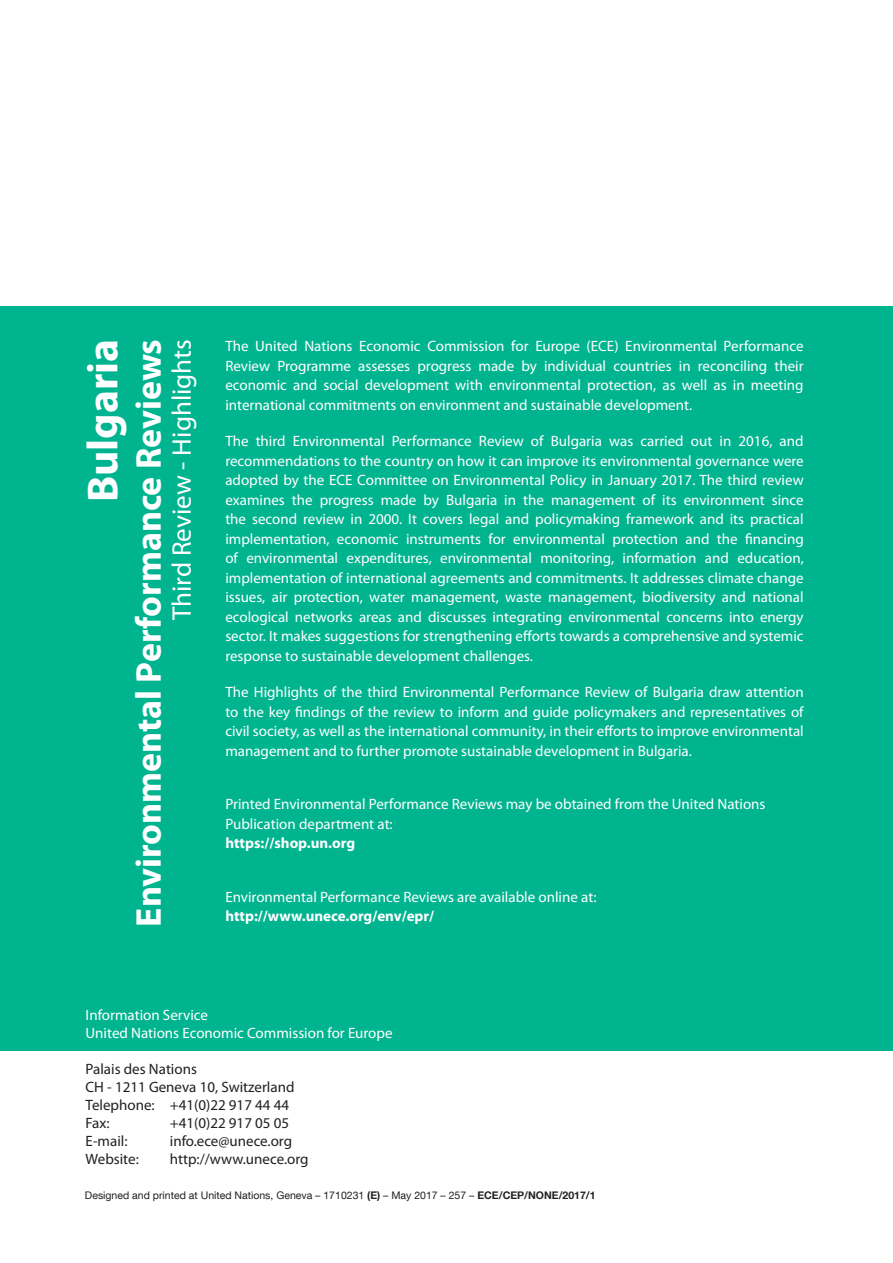
<style>
.page{position:relative;width:893px;height:1263px;background:#fff}
.page>*{position:absolute;margin:0;border:0;box-sizing:border-box;transform-origin:0 0}
.t1{font:700 43.5px "Myriad Pro";color:#fff}
.t2{font:700 36px "Myriad Pro";color:#fff}
.t3{font:27px "Myriad Pro";color:#fff}
.t4{font:15px/19.5px "Myriad Pro";color:#fff;text-align:justify}
.t5{font:15px/18px "Myriad Pro";color:#231f20}
.t6{font:700 15px "Myriad Pro";color:#fff}
.t7{font:10.5px "Helvetica Neue LT Com";color:#231f20}
.s1{font-weight:700}
</style>
<div class="page">
<div style="left:0;top:306px;width:893px;height:744px;background:#00b490"></div>
<h1 class="t1" style="left:86px;top:502px;width:165px;rotate:-90deg">Bulgaria</h1>
<h2 class="t2" style="left:135px;top:927px;width:589px;rotate:-90deg">Environmental Performance Reviews</h2>
<h3 class="t3" style="left:171px;top:620px;width:283px;rotate:-90deg">Third Review - Highlights</h3>
<p class="t4" style="left:225px;top:338px;width:580px">The United Nations Economic Commission for Europe (ECE) Environmental Performance Review Programme assesses progress made by individual countries in reconciling their economic and social development with environmental protection, as well as in meeting international commitments on environment and sustainable development.</p>
<p class="t4" style="left:225px;top:433px;width:580px">The third Environmental Performance Review of Bulgaria was carried out in 2016, and recommendations to the country on how it can improve its environmental governance were adopted by the ECE Committee on Environmental Policy in January 2017. The third review examines the progress made by Bulgaria in the management of its environment since the second review in 2000. It covers legal and policymaking framework and its practical implementation, economic instruments for environmental protection and the financing of environmental expenditures, environmental monitoring, information and education, implementation of international agreements and commitments. It addresses climate change issues, air protection, water management, waste management, biodiversity and national ecological networks areas and discusses integrating environmental concerns into energy sector. It makes suggestions for strengthening efforts towards a comprehensive and systemic response to sustainable development challenges.</p>
<p class="t4" style="left:225px;top:684px;width:580px">The Highlights of the third Environmental Performance Review of Bulgaria draw attention to the key findings of the review to inform and guide policymakers and representatives of civil society, as well as the international community, in their efforts to improve environmental management and to further promote sustainable development in Bulgaria.</p>
<p class="t4" style="left:225px;top:796px;width:542px">Printed Environmental Performance Reviews may be obtained from the United Nations<br>Publication department at:</p>
<p class="t6" style="left:225px;top:838px;width:131px">https://shop.un.org</p>
<p class="t4" style="left:225px;top:888px;width:373px">Environmental Performance Reviews are available online at:</p>
<p class="t6" style="left:225px;top:911px;width:210px">http://www.unece.org/env/epr/</p>
<p class="t4" style="left:86px;top:1007px;width:308px;line-height:18px">Information Service<br>United Nations Economic Commission for Europe</p>
<p class="t5" style="left:86px;top:1061px;width:210px">Palais des Nations<br>CH - 1211 Geneva 10, Switzerland<br>Telephone: +41(0)22 917 44 44<br>Fax:</p>
<p class="t5" style="left:170px;top:1115px;width:121px">+41(0)22 917 05 05</p>
<p class="t5" style="left:86px;top:1133px;width:43px">E-mail:</p>
<p class="t5" style="left:170px;top:1133px;width:124px">info.ece@unece.org</p>
<p class="t5" style="left:86px;top:1151px;width:55px">Website:</p>
<p class="t5" style="left:170px;top:1151px;width:140px">http://www.unece.org</p>
<p class="t7" style="left:85px;top:1191px;width:512px">Designed and printed at United Nations, Geneva – 1710231 <span class="s1">(E)</span> – May 2017 – 257 – <span class="s1">ECE/CEP/NONE/2017/1</span></p>
</div>
